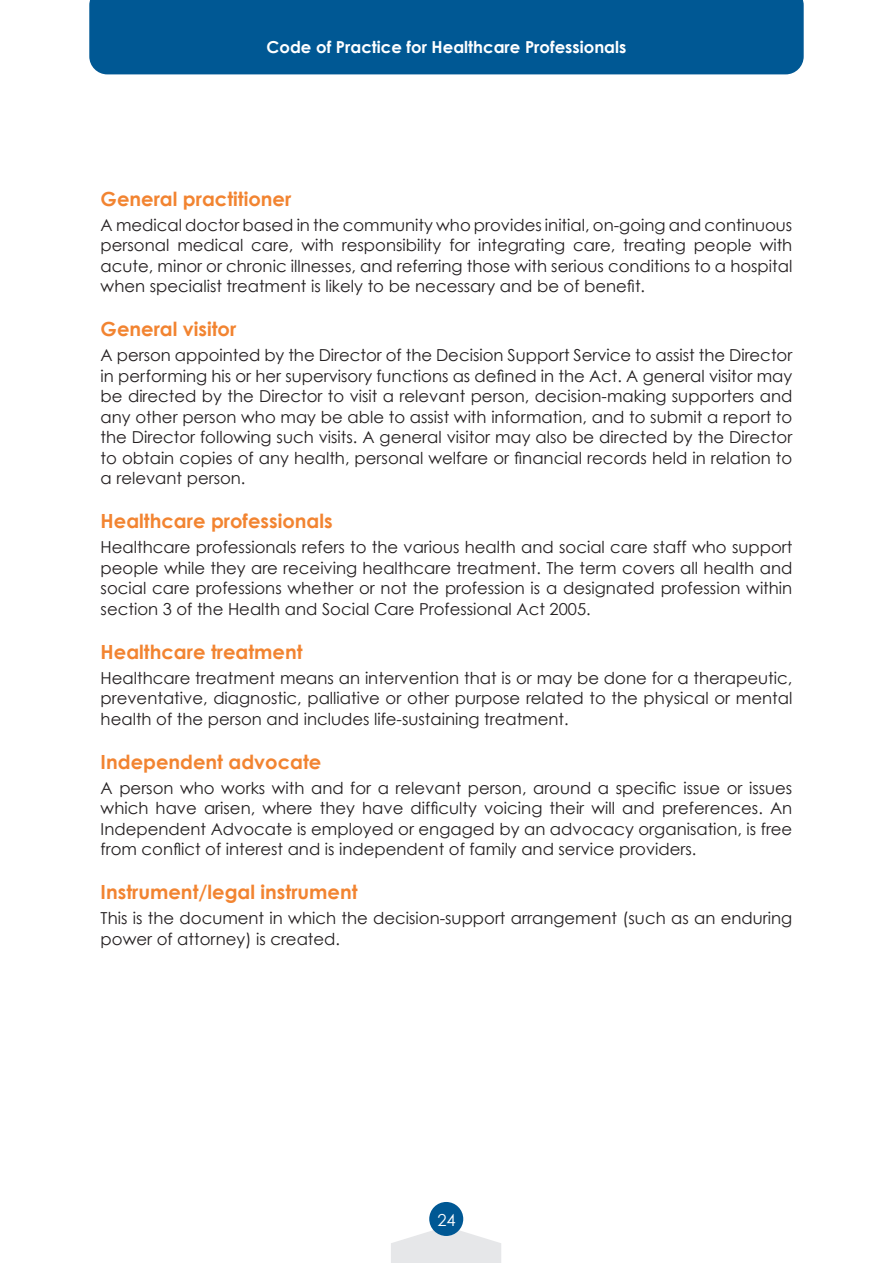
<style>
.page{position:relative;width:893px;height:1263px;background:#fff}
.page>*{position:absolute;margin:0;border:0;box-sizing:border-box;transform-origin:0 0}
.t1{font:700 19.5px "Century Gothic";color:#f28431}
.t2{font:16.5px/20.5px "Century Gothic";color:#231f20;text-align:justify}
.t3{font:700 16.5px "Century Gothic";color:#fff}
.t4{font:16.5px "Century Gothic";color:#fff}
</style>
<div class="page">
<div style="left:89px;top:0;width:715px;height:74px;background:#005894"></div>
<svg style="left:391px;top:1226px;width:110px;height:37px"></svg>
<div style="left:429px;top:1202px;width:34px;height:34px;background:#005894;border-radius:50%"></div>
<p class="t3" style="left:267px;top:37px;width:361px">Code of Practice for Healthcare Professionals</p>
<p class="t1" style="left:101px;top:187px;width:192px">General practitioner</p>
<p class="t2" style="left:101px;top:214px;width:693px">A medical doctor based in the community who provides initial, on-going and continuous personal medical care, with responsibility for integrating care, treating people with acute, minor or chronic illnesses, and referring those with serious conditions to a hospital when specialist treatment is likely to be necessary and be of benefit.</p>
<p class="t1" style="left:101px;top:317px;width:137px">General visitor</p>
<p class="t2" style="left:101px;top:345px;width:693px">A person appointed by the Director of the Decision Support Service to assist the Director in performing his or her supervisory functions as defined in the Act. A general visitor may be directed by the Director to visit a relevant person, decision-making supporters and any other person who may be able to assist with information, and to submit a report to the Director following such visits. A general visitor may also be directed by the Director to obtain copies of any health, personal welfare or financial records held in relation to a relevant person.</p>
<p class="t1" style="left:101px;top:509px;width:234px">Healthcare professionals</p>
<p class="t2" style="left:101px;top:537px;width:693px">Healthcare professionals refers to the various health and social care staff who support people while they are receiving healthcare treatment. The term covers all health and social care professions whether or not the profession is a designated profession within section 3 of the Health and Social Care Professional Act 2005.</p>
<p class="t1" style="left:101px;top:639px;width:204px">Healthcare treatment</p>
<p class="t2" style="left:101px;top:667px;width:693px">Healthcare treatment means an intervention that is or may be done for a therapeutic, preventative, diagnostic, palliative or other purpose related to the physical or mental health of the person and includes life-sustaining treatment.</p>
<p class="t1" style="left:101px;top:749px;width:222px">Independent advocate</p>
<p class="t2" style="left:101px;top:777px;width:693px">A person who works with and for a relevant person, around a specific issue or issues which have arisen, where they have difficulty voicing their will and preferences. An Independent Advocate is employed or engaged by an advocacy organisation, is free from conflict of interest and is independent of family and service providers.</p>
<p class="t1" style="left:101px;top:880px;width:259px">Instrument/legal instrument</p>
<p class="t2" style="left:101px;top:907px;width:693px">This is the document in which the decision-support arrangement (such as an enduring power of attorney) is created.</p>
<p class="t4" style="left:437px;top:1209px;width:20px">24</p>
</div>
